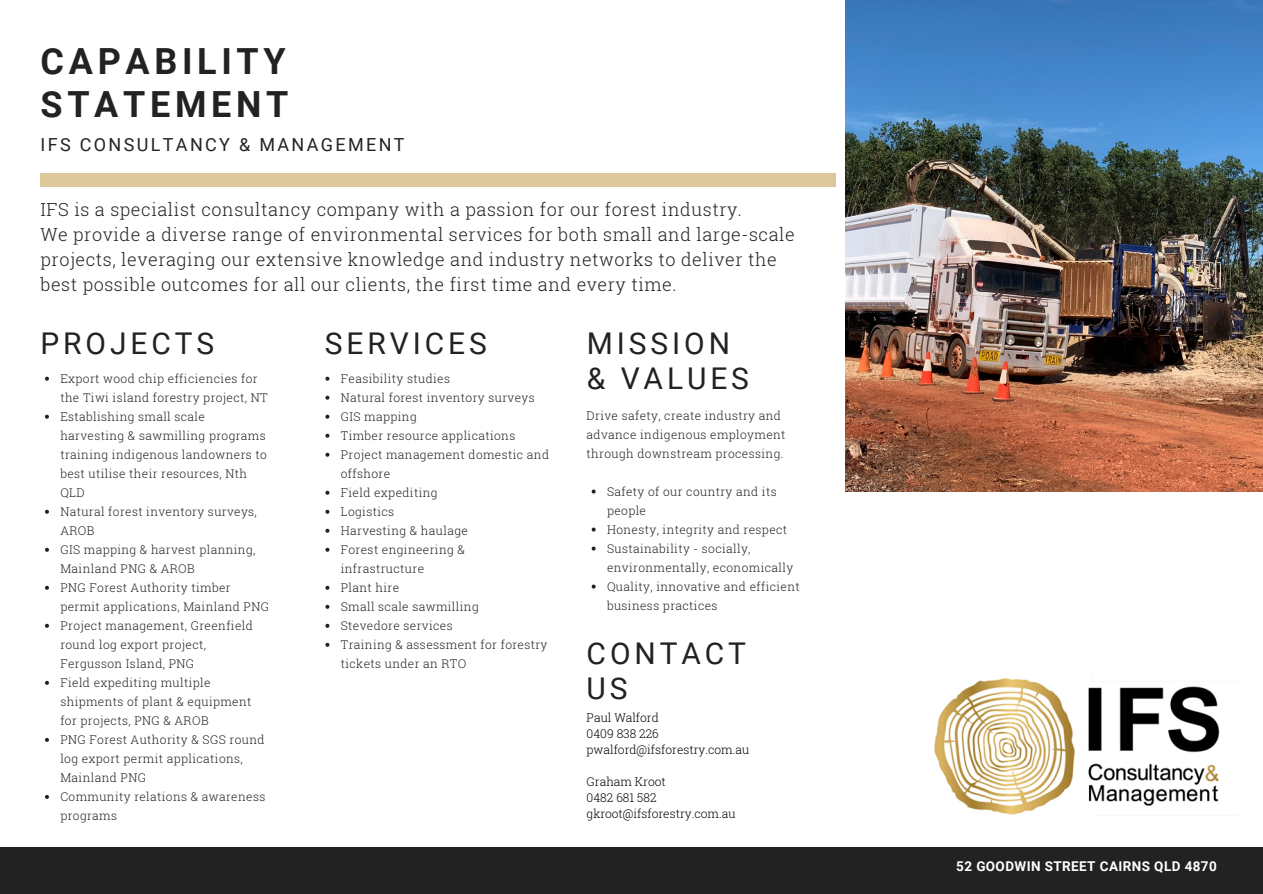
<style>
.page{position:relative;width:1263px;height:894px;background:#fff}
.page>*{position:absolute;margin:0;border:0;box-sizing:border-box;transform-origin:0 0}
.t1{font:700 36px/42.8px "Roboto";letter-spacing:.13em;color:#222}
.t2{font:30px "Roboto";letter-spacing:.13em;color:#222}
.t3{font:300 18px/24.8px "Roboto Slab";letter-spacing:.03em;color:#222}
.t4{font:18px "Roboto";letter-spacing:.13em;color:#222}
.t5{font:700 13.5px "Roboto";letter-spacing:.03em;color:#fff}
.t6{font:300 12px/19px "Roboto Slab";letter-spacing:.03em;color:#222}
.t7{font:300 12px "Roboto Slab";color:#000}
</style>
<div class="page">
<img style="left:846px;top:0;width:416px;height:491px">
<div style="left:41px;top:174px;width:795px;height:12px;background:#ddc89c"></div>
<div style="left:0;top:847px;width:1263px;height:46px;background:#222"></div>
<img style="left:934px;top:678px;width:286px;height:137px">
<svg style="left:325px;top:376px;width:4px;height:4px"></svg>
<svg style="left:325px;top:395px;width:4px;height:4px"></svg>
<svg style="left:325px;top:414px;width:4px;height:4px"></svg>
<svg style="left:325px;top:433px;width:4px;height:4px"></svg>
<svg style="left:325px;top:452px;width:4px;height:4px"></svg>
<svg style="left:325px;top:490px;width:4px;height:4px"></svg>
<svg style="left:325px;top:509px;width:4px;height:4px"></svg>
<svg style="left:325px;top:528px;width:4px;height:4px"></svg>
<svg style="left:325px;top:547px;width:4px;height:4px"></svg>
<svg style="left:325px;top:585px;width:4px;height:4px"></svg>
<svg style="left:325px;top:604px;width:4px;height:4px"></svg>
<svg style="left:325px;top:623px;width:4px;height:4px"></svg>
<svg style="left:325px;top:642px;width:4px;height:4px"></svg>
<svg style="left:592px;top:489px;width:4px;height:4px"></svg>
<svg style="left:592px;top:527px;width:4px;height:4px"></svg>
<svg style="left:592px;top:546px;width:4px;height:4px"></svg>
<svg style="left:592px;top:584px;width:4px;height:4px"></svg>
<svg style="left:45px;top:376px;width:4px;height:4px"></svg>
<svg style="left:45px;top:414px;width:4px;height:4px"></svg>
<svg style="left:45px;top:509px;width:4px;height:4px"></svg>
<svg style="left:45px;top:547px;width:4px;height:4px"></svg>
<svg style="left:45px;top:585px;width:4px;height:4px"></svg>
<svg style="left:45px;top:623px;width:4px;height:4px"></svg>
<svg style="left:45px;top:680px;width:4px;height:4px"></svg>
<svg style="left:45px;top:737px;width:4px;height:4px"></svg>
<svg style="left:45px;top:795px;width:4px;height:3px"></svg>
<p class="t1" style="left:41px;top:40px;width:249px">CAPABILITY<br>STATEMENT</p>
<p class="t4" style="left:41px;top:134px;width:365px">IFS CONSULTANCY &amp; MANAGEMENT</p>
<p class="t3" style="left:41px;top:197px;width:703px">IFS is a specialist consultancy company with a passion for our forest industry.</p>
<p class="t3" style="left:41px;top:222px;width:756px">We provide a diverse range of environmental services for both small and large-scale projects, leveraging our extensive knowledge and industry networks to deliver the best possible outcomes for all our clients, the first time and every time.</p>
<p class="t2" style="left:325px;top:326px;width:163px">SERVICES</p>
<p class="t6" style="left:341px;top:368px;width:111px">Feasibility studies</p>
<p class="t6" style="left:341px;top:387px;width:195px">Natural forest inventory surveys</p>
<p class="t6" style="left:341px;top:406px;width:77px">GIS mapping</p>
<p class="t6" style="left:341px;top:425px;width:176px">Timber resource applications</p>
<p class="t6" style="left:341px;top:444px;width:210px">Project management domestic and offshore</p>
<p class="t6" style="left:341px;top:482px;width:98px">Field expediting</p>
<p class="t6" style="left:341px;top:501px;width:55px">Logistics</p>
<p class="t6" style="left:341px;top:520px;width:129px">Harvesting &amp; haulage</p>
<p class="t6" style="left:341px;top:539px;width:126px">Forest engineering &amp; infrastructure</p>
<p class="t6" style="left:341px;top:577px;width:60px">Plant hire</p>
<p class="t6" style="left:341px;top:596px;width:139px">Small scale sawmilling</p>
<p class="t6" style="left:341px;top:615px;width:113px">Stevedore services</p>
<p class="t6" style="left:341px;top:634px;width:208px">Training &amp; assessment for forestry tickets under an RTO</p>
<p class="t2" style="left:41px;top:326px;width:175px">PROJECTS</p>
<p class="t6" style="left:60px;top:368px;width:209px">Export wood chip efficiencies for the Tiwi island forestry project, NT</p>
<p class="t6" style="left:60px;top:406px;width:208px">Establishing small scale harvesting &amp; sawmilling programs training indigenous landowners to best utilise their resources, Nth<br>QLD</p>
<p class="t6" style="left:60px;top:501px;width:198px">Natural forest inventory surveys,<br>AROB</p>
<p class="t6" style="left:60px;top:539px;width:197px">GIS mapping &amp; harvest planning,<br>Mainland PNG &amp; AROB</p>
<p class="t6" style="left:60px;top:577px;width:210px">PNG Forest Authority timber permit applications, Mainland PNG</p>
<p class="t6" style="left:60px;top:615px;width:194px">Project management, Greenfield round log export project,<br>Fergusson Island, PNG</p>
<p class="t6" style="left:60px;top:672px;width:193px">Field expediting multiple shipments of plant &amp; equipment for projects, PNG &amp; AROB</p>
<p class="t6" style="left:60px;top:729px;width:206px">PNG Forest Authority &amp; SGS round log export permit applications,<br>Mainland PNG</p>
<p class="t6" style="left:60px;top:786px;width:207px">Community relations &amp; awareness programs</p>
<p class="t2" style="left:587px;top:326px;width:145px">MISSION</p>
<p class="t2" style="left:587px;top:361px;width:164px">&amp; VALUES</p>
<p class="t6" style="left:587px;top:405px;width:200px">Drive safety, create industry and advance indigenous employment through downstream processing.</p>
<p class="t6" style="left:607px;top:481px;width:171px">Safety of our country and its people</p>
<p class="t6" style="left:607px;top:519px;width:182px">Honesty, integrity and respect</p>
<p class="t6" style="left:607px;top:538px;width:188px">Sustainability - socially, environmentally, economically</p>
<p class="t6" style="left:607px;top:576px;width:194px">Quality, innovative and efficient business practices</p>
<p class="t2" style="left:587px;top:636px;width:161px">CONTACT</p>
<p class="t2" style="left:587px;top:671px;width:43px">US</p>
<p class="t7" style="left:587px;top:709px;width:74px">Paul Walford</p>
<p class="t7" style="left:587px;top:725px;width:74px">0409 838 226</p>
<p class="t7" style="left:587px;top:741px;width:164px">pwalford@ifsforestry.com.au</p>
<p class="t7" style="left:587px;top:773px;width:81px">Graham Kroot</p>
<p class="t7" style="left:587px;top:789px;width:72px">0482 681 582</p>
<p class="t7" style="left:587px;top:805px;width:150px">gkroot@ifsforestry.com.au</p>
<p class="t5" style="left:956px;top:858px;width:262px">52 GOODWIN STREET CAIRNS QLD 4870</p>
</div>
